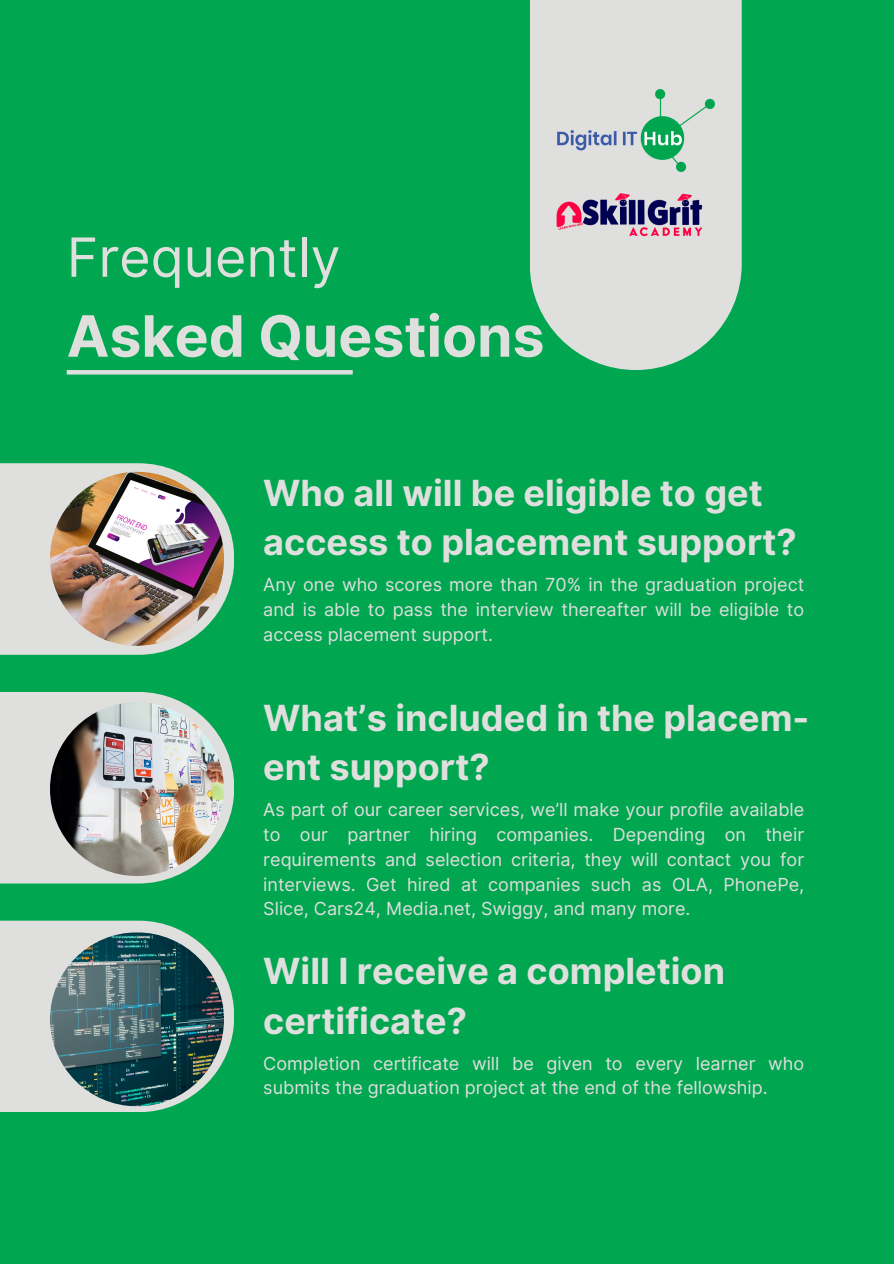
<style>
.page{position:relative;width:894px;height:1264px;background:#fff}
.page>*{position:absolute;margin:0;border:0;box-sizing:border-box;transform-origin:0 0}
.t1{font:700 57px "Inter";color:#dfdfde}
.t2{font:54px "Inter";color:#dfdfde}
.t3{font:700 36px/49.5px "Inter";color:#dfdfde}
.t4{font:18px/24.8px "Inter";color:#dfdfde;text-align:justify}
</style>
<div class="page">
<div style="left:0;top:0;width:893px;height:1263px;background:#01a650"></div>
<svg style="left:0;top:463px;width:234px;height:191px;fill:#dfdfde"></svg>
<svg style="left:0;top:692px;width:234px;height:191px;fill:#dfdfde"></svg>
<svg style="left:0;top:920px;width:234px;height:192px;fill:#dfdfde"></svg>
<svg style="left:530px;top:0;width:211px;height:370px;background:#ccdad2"></svg>
<hr style="left:67px;top:370px;width:285px;height:4px;background:#dfdfde">
<img style="left:556px;top:89px;width:158px;height:82px">
<img style="left:556px;top:185px;width:149px;height:61px">
<img style="left:50px;top:472px;width:174px;height:173px;border-radius:50%">
<img style="left:50px;top:702px;width:174px;height:174px;border-radius:50%">
<img style="left:50px;top:932px;width:174px;height:174px;border-radius:50%">
<p class="t2" style="left:67px;top:225px;width:275px">Frequently</p>
<p class="t1" style="left:67px;top:302px;width:479px">Asked Questions</p>
<h3 class="t3" style="left:263px;top:468px;width:534px">Who all will be eligible to get access to placement support?</h3>
<p class="t4" style="left:263px;top:572px;width:542px">Any one who scores more than 70% in the graduation project and is able to pass the interview thereafter will be eligible to access placement support.</p>
<h3 class="t3" style="left:263px;top:693px;width:547px">What’s included in the placem&shy;ent support?</h3>
<p class="t4" style="left:263px;top:797px;width:542px">As part of our career services, we’ll make your profile available to our partner hiring companies. Depending on their requirements and selection criteria, they will contact you for interviews. Get hired at companies such as OLA, PhonePe, Slice, Cars24, Media.net, Swiggy, and many more.</p>
<h3 class="t3" style="left:263px;top:946px;width:463px">Will I receive a completion certificate?</h3>
<p class="t4" style="left:263px;top:1050px;width:542px">Completion certificate will be given to every learner who submits the graduation project at the end of the fellowship.</p>
</div>
